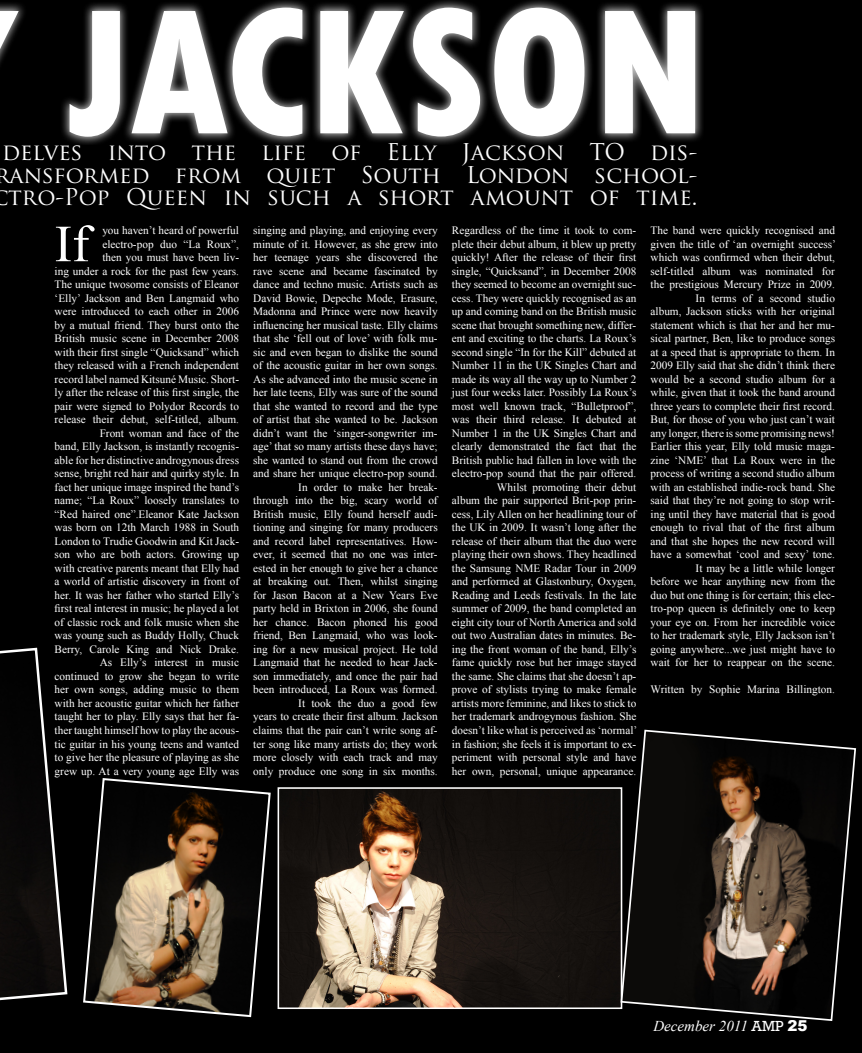
<style>
.page{position:relative;width:862px;height:1053px;background:#fff}
.page>*{position:absolute;margin:0;border:0;box-sizing:border-box;transform-origin:0 0}
.t1{font:800 condensed 187.5px "Tw Cen";color:#fff}
.t2{font:52px "Times New Roman";color:#fff}
.t3{font:22.5px/22.5px "Trajan Pro";color:#fff;text-align:center}
.t4{font:italic 15px "Times New Roman";color:#fff}
.t5{font:11.25px/13.5px "Times New Roman";color:#fff;text-align:justify}
.s1{font-family:"Rockwell";font-style:normal}
.s2{font-family:"Arial";font-weight:900;font-style:normal}
</style>
<div class="page">
<div style="left:0;top:0;width:861px;height:1052px;background:#000"></div>
<div style="left:0;top:0;width:703px;height:145px;background:#fff;opacity:.75"></div>
<svg style="left:0;top:646px;width:69px;height:372px;background:#111010"></svg>
<svg style="left:82px;top:776px;width:190px;height:242px;background:#44392c"></svg>
<img style="left:280px;top:790px;width:339px;height:215px">
<div style="left:277px;top:787px;width:345px;height:221px;border:2px solid #fff"></div>
<svg style="left:619px;top:728px;width:237px;height:293px;background:#28221c"></svg>
<h1 class="t1" style="left:66px;top:-38px;width:643px">JACKSON</h1>
<h3 class="t3" style="left:-8px;top:141px;width:706px">delves into the life of Elly Jackson TO dis&shy;ransformed from quiet South London school&shy;ctro-Pop Queen in such a short amount of time.</h3>
<p class="t2" style="left:55px;top:209px;width:36px">If</p>
<p class="t5" style="left:55px;top:223px;width:186px;text-align:right">you haven’t heard of powerful electro-pop duo “La Roux”,<br>then you must have been liv-<br>ing under a rock for the past few years.<br>The unique twosome consists of Eleanor ‘Elly’ Jackson and Ben Langmaid who were introduced to each other in 2006 by a mutual friend. They burst onto the British music scene in December 2008 with their first single “Quicksand” which they released with a French independent record label named Kitsuné Music. Short&shy;ly after the release of this first single, the pair were signed to Polydor Records to release their debut, self-titled, album.</p>
<p class="t5" style="left:55px;top:426px;width:186px;text-indent:45px">Front woman and face of the band, Elly Jackson, is instantly recognis&shy;able for her distinctive androgynous dress sense, bright red hair and quirky style. In fact her unique image inspired the band’s name; “La Roux” loosely translates to “Red haired one”.Eleanor Kate Jackson was born on 12th March 1988 in South London to Trudie Goodwin and Kit Jack&shy;son who are both actors. Growing up with creative parents meant that Elly had a world of artistic discovery in front of her. It was her father who started Elly’s first real interest in music; he played a lot of classic rock and folk music when she was young such as Buddy Holly, Chuck Berry, Carole King and Nick Drake.</p>
<p class="t5" style="left:55px;top:655px;width:186px;text-indent:45px">As Elly’s interest in music continued to grow she began to write her own songs, adding music to them with her acoustic guitar which her father taught her to play. Elly says that her fa&shy;ther taught himself how to play the acous&shy;tic guitar in his young teens and wanted to give her the pleasure of playing as she grew up. At a very young age Elly was</p>
<p class="t5" style="left:253px;top:223px;width:186px">singing and playing, and enjoying every minute of it. However, as she grew into her teenage years she discovered the rave scene and became fascinated by dance and techno music. Artists such as David Bowie, Depeche Mode, Erasure, Madonna and Prince were now heavily influencing her musical taste. Elly claims that she ‘fell out of love’ with folk mu&shy;sic and even began to dislike the sound of the acoustic guitar in her own songs.<br>As she advanced into the music scene in her late teens, Elly was sure of the sound that she wanted to record and the type of artist that she wanted to be. Jackson didn’t want the ‘singer-songwriter im&shy;age’ that so many artists these days have; she wanted to stand out from the crowd and share her unique electro-pop sound.</p>
<p class="t5" style="left:253px;top:480px;width:186px;text-indent:45px">In order to make her break&shy;through into the big, scary world of British music, Elly found herself audi&shy;tioning and singing for many producers and record label representatives. How&shy;ever, it seemed that no one was inter&shy;ested in her enough to give her a chance at breaking out. Then, whilst singing for Jason Bacon at a New Years Eve party held in Brixton in 2006, she found her chance. Bacon phoned his good friend, Ben Langmaid, who was look&shy;ing for a new musical project. He told Langmaid that he needed to hear Jack&shy;son immediately, and once the pair had been introduced, La Roux was formed.</p>
<p class="t5" style="left:253px;top:696px;width:186px;text-indent:45px">It took the duo a good few years to create their first album. Jackson claims that the pair can’t write song af&shy;ter song like many artists do; they work more closely with each track and may only produce one song in six months.</p>
<p class="t5" style="left:451px;top:223px;width:186px">Regardless of the time it took to com&shy;plete their debut album, it blew up pretty quickly! After the release of their first single, “Quicksand”, in December 2008 they seemed to become an overnight suc&shy;cess. They were quickly recognised as an up and coming band on the British music scene that brought something new, differ&shy;ent and exciting to the charts. La Roux’s second single “In for the Kill” debuted at Number 11 in the UK Singles Chart and made its way all the way up to Number 2 just four weeks later. Possibly La Roux’s most well known track, “Bulletproof”, was their third release. It debuted at Number 1 in the UK Singles Chart and clearly demonstrated the fact that the British public had fallen in love with the electro-pop sound that the pair offered.</p>
<p class="t5" style="left:451px;top:480px;width:187px;text-indent:45px">Whilst promoting their debut album the pair supported Brit-pop prin&shy;cess, Lily Allen on her headlining tour of the UK in 2009. It wasn’t long after the release of their album that the duo were playing their own shows. They headlined the Samsung NME Radar Tour in 2009 and performed at Glastonbury, Oxygen, Reading and Leeds festivals. In the late summer of 2009, the band completed an eight city tour of North America and sold out two Australian dates in minutes. Be&shy;ing the front woman of the band, Elly’s fame quickly rose but her image stayed the same. She claims that she doesn’t ap&shy;prove of stylists trying to make female artists more feminine, and likes to stick to her trademark androgynous fashion. She doesn’t like what is perceived as ‘normal’ in fashion; she feels it is important to ex&shy;periment with personal style and have her own, personal, unique appearance.</p>
<p class="t5" style="left:650px;top:223px;width:187px">The band were quickly recognised and given the title of ‘an overnight success’ which was confirmed when their debut, self-titled album was nominated for the prestigious Mercury Prize in 2009.</p>
<p class="t5" style="left:650px;top:291px;width:186px;text-indent:45px">In terms of a second studio album, Jackson sticks with her original statement which is that her and her mu&shy;sical partner, Ben, like to produce songs at a speed that is appropriate to them. In 2009 Elly said that she didn’t think there would be a second studio album for a while, given that it took the band around three years to complete their first record.<br>But, for those of you who just can’t wait any longer, there is some promising news!<br>Earlier this year, Elly told music maga&shy;zine ‘NME’ that La Roux were in the process of writing a second studio album with an established indie-rock band. She said that they’re not going to stop writ&shy;ing until they have material that is good enough to rival that of the first album and that she hopes the new record will have a somewhat ‘cool and sexy’ tone.</p>
<p class="t5" style="left:650px;top:561px;width:186px;text-indent:45px">It may be a little while longer before we hear anything new from the duo but one thing is for certain; this elec&shy;tro-pop queen is definitely one to keep your eye on. From her incredible voice to her trademark style, Elly Jackson isn’t going anywhere...we just might have to wait for her to reappear on the scene.</p>
<p class="t5" style="left:650px;top:682px;width:186px">Written by Sophie Marina Billington.</p>
<p class="t4" style="left:653px;top:1015px;width:155px">December 2011 <span class="s1">AMP</span> <span class="s2">25</span></p>
</div>
